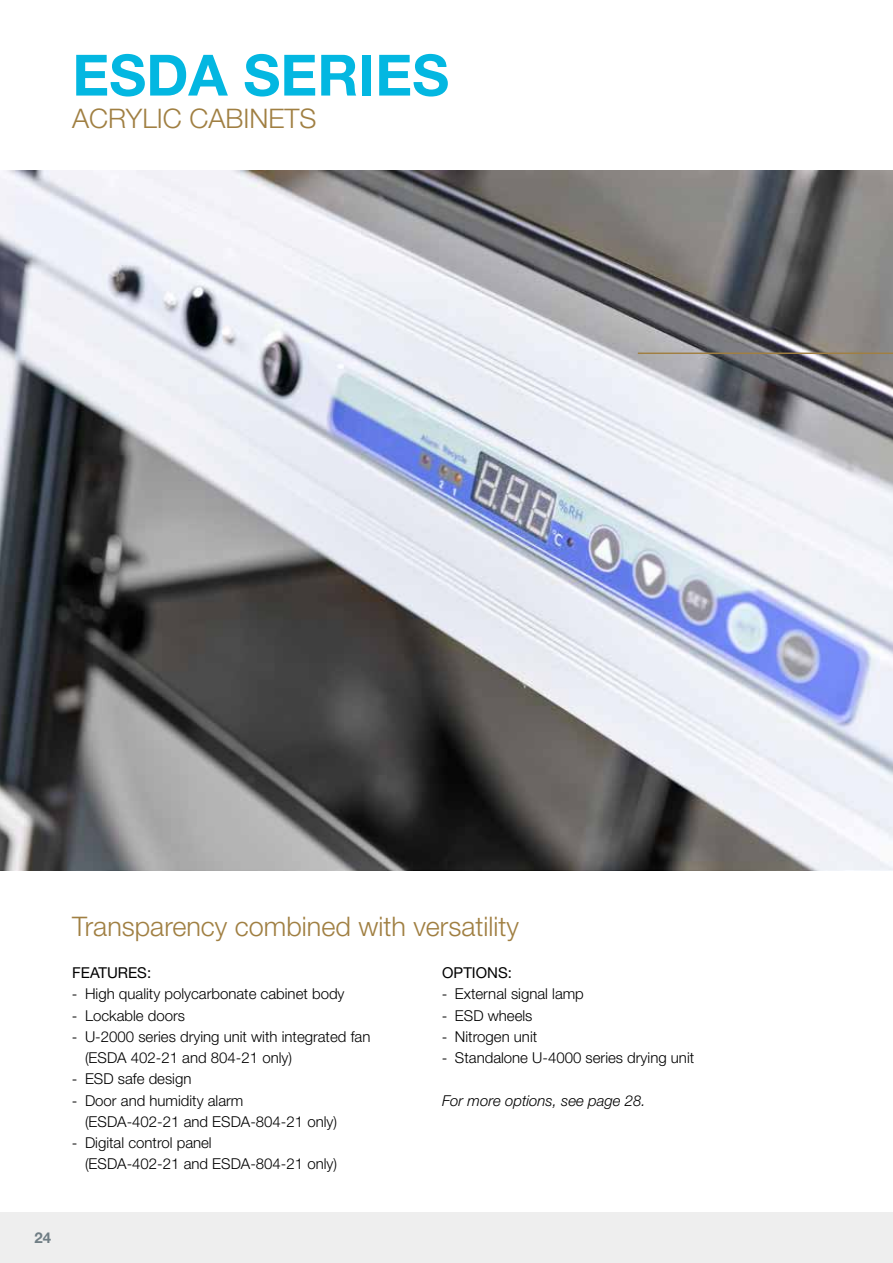
<style>
.page{position:relative;width:893px;height:1263px;background:#fff}
.page>*{position:absolute;margin:0;border:0;box-sizing:border-box;transform-origin:0 0}
.t1{font:700 57px "Helvetica Neue LT Std";color:#03b7e1}
.t2{font:300 27px "Helvetica Neue LT Std";color:#a07f42}
.t3{font:300 15px/21.3px "Helvetica Neue LT Std";color:#000}
.t4{font:italic 300 15px "Helvetica Neue LT Std";color:#000}
.t5{font:15px "Helvetica Neue LT Std";color:#000}
.t6{font:700 15px "Helvetica Neue LT Std";color:#707e85}
.s1{font-family:"Helvetica"}
</style>
<div class="page">
<div style="left:0;top:1212px;width:893px;height:51px;background:#eee"></div>
<img style="left:0;top:170px;width:893px;height:700px">
<hr style="left:638px;top:352px;width:255px;height:2px;background:#a07f42">
<h1 class="t1" style="left:72px;top:40px;width:378px">ESDA SERIES</h1>
<h2 class="t2" style="left:72px;top:101px;width:246px">ACRYLIC CABINETS</h2>
<h2 class="t2" style="left:72px;top:909px;width:448px">Transparency combined with versatility</h2>
<p class="t5" style="left:72px;top:964px;width:80px">FEATURES:</p>
<p class="t3" style="left:72px;top:983px;width:274px"><span class="s1">-</span> High quality polycarbonate cabinet body</p>
<p class="t3" style="left:72px;top:1004px;width:114px"><span class="s1">-</span> Lockable doors</p>
<p class="t3" style="left:85px;top:1025px;width:287px;text-indent:-13px"><span class="s1">-</span> U-2000 series drying unit with integrated fan (ESDA 402-21 and 804-21 only)</p>
<p class="t3" style="left:72px;top:1068px;width:121px"><span class="s1">-</span> ESD safe design</p>
<p class="t3" style="left:85px;top:1089px;width:254px;text-indent:-13px"><span class="s1">-</span> Door and humidity alarm (ESDA-402-21 and ESDA-804-21 only)</p>
<p class="t3" style="left:85px;top:1132px;width:254px;text-indent:-13px"><span class="s1">-</span> Digital control panel<br>(ESDA-402-21 and ESDA-804-21 only)</p>
<p class="t5" style="left:442px;top:964px;width:71px">OPTIONS:</p>
<p class="t3" style="left:442px;top:983px;width:143px"><span class="s1">-</span> External signal lamp</p>
<p class="t3" style="left:442px;top:1004px;width:92px"><span class="s1">-</span> ESD wheels</p>
<p class="t3" style="left:442px;top:1025px;width:96px"><span class="s1">-</span> Nitrogen unit</p>
<p class="t3" style="left:442px;top:1047px;width:253px"><span class="s1">-</span> Standalone U-4000 series drying unit</p>
<p class="t4" style="left:442px;top:1091px;width:205px">For more options, see page 28.</p>
<p class="t6" style="left:34px;top:1228px;width:18px">24</p>
</div>
